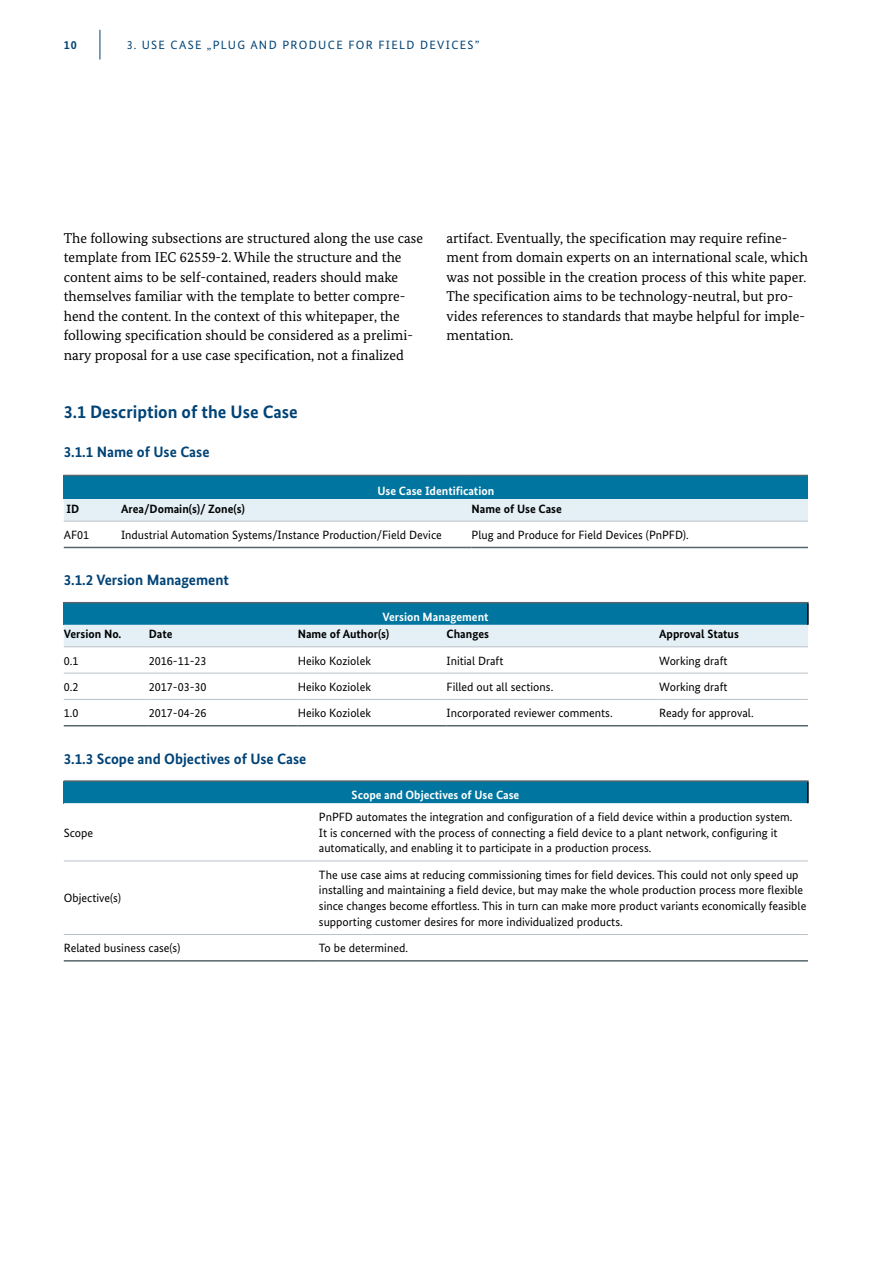
<style>
.page{position:relative;width:893px;height:1263px;background:#fff}
.page>*{position:absolute;margin:0;border:0;box-sizing:border-box;transform-origin:0 0}
.t1{font:700 18px "Bundes Sans";color:#004376}
.t2{font:700 15px "Bundes Sans";color:#004376}
.t3{font:14.25px/19.5px "Bundes Serif";color:#000}
.t4{font:12px/15.8px "Bundes Sans";color:#000}
.t5{font:700 12px "Bundes Sans";color:#000}
.t6{font:700 12px "Bundes Sans";color:#fff}
.t7{font:12px "Bundes Sans";letter-spacing:.11em;color:#004376}
.t8{font:700 12px "Bundes Sans";color:#004376}
</style>
<div class="page">
<hr style="left:100px;top:30px;width:1px;height:30px;background:#004376">
<div style="left:64px;top:475px;width:744px;height:24px;background:#0075a0"></div>
<svg style="left:64px;top:499px;width:744px;height:48px"></svg>
<hr style="left:64px;top:521px;width:57px;height:1px;background:#b9c2c9">
<hr style="left:472px;top:521px;width:336px;height:1px;background:#b9c2c9">
<hr style="left:121px;top:521px;width:351px;height:1px;background:#b9c2c9">
<hr style="left:64px;top:547px;width:57px;height:1px;background:#57656c">
<hr style="left:121px;top:547px;width:351px;height:1px;background:#57656c">
<hr style="left:472px;top:547px;width:336px;height:1px;background:#57656c">
<hr style="left:64px;top:475px;width:57px;height:1px;background:#57656c">
<hr style="left:121px;top:475px;width:351px;height:1px;background:#57656c">
<hr style="left:472px;top:475px;width:336px;height:1px;background:#57656c">
<div style="left:64px;top:603px;width:744px;height:22px;background:#0075a0"></div>
<div style="left:64px;top:625px;width:744px;height:21px;background:#e4f0f6"></div>
<svg style="left:64px;top:647px;width:744px;height:26px"></svg>
<hr style="left:64px;top:673px;width:85px;height:1px;background:#b9c2c9">
<hr style="left:298px;top:673px;width:148px;height:1px;background:#b9c2c9">
<hr style="left:446px;top:673px;width:213px;height:1px;background:#b9c2c9">
<hr style="left:659px;top:673px;width:149px;height:1px;background:#b9c2c9">
<hr style="left:149px;top:673px;width:149px;height:1px;background:#b9c2c9">
<hr style="left:64px;top:699px;width:85px;height:1px;background:#b9c2c9">
<hr style="left:298px;top:699px;width:148px;height:1px;background:#b9c2c9">
<hr style="left:446px;top:699px;width:213px;height:1px;background:#b9c2c9">
<hr style="left:659px;top:699px;width:149px;height:1px;background:#b9c2c9">
<hr style="left:149px;top:699px;width:149px;height:1px;background:#b9c2c9">
<hr style="left:64px;top:646px;width:85px;height:1px;background:#b9c2c9">
<hr style="left:298px;top:646px;width:148px;height:1px;background:#b9c2c9">
<hr style="left:446px;top:646px;width:213px;height:1px;background:#b9c2c9">
<hr style="left:659px;top:646px;width:149px;height:1px;background:#b9c2c9">
<hr style="left:149px;top:646px;width:149px;height:1px;background:#b9c2c9">
<hr style="left:64px;top:725px;width:85px;height:1px;background:#57656c">
<hr style="left:149px;top:725px;width:149px;height:1px;background:#57656c">
<hr style="left:298px;top:725px;width:148px;height:1px;background:#57656c">
<hr style="left:446px;top:725px;width:213px;height:1px;background:#57656c">
<hr style="left:659px;top:725px;width:149px;height:1px;background:#57656c">
<hr style="left:64px;top:602px;width:85px;height:1px;background:#57656c">
<hr style="left:149px;top:602px;width:149px;height:1px;background:#57656c">
<hr style="left:298px;top:602px;width:148px;height:1px;background:#57656c">
<hr style="left:446px;top:602px;width:213px;height:1px;background:#57656c">
<hr style="left:659px;top:602px;width:150px;height:1px;background:#57656c">
<hr style="left:807px;top:603px;width:2px;height:22px;background:#000">
<div style="left:64px;top:781px;width:744px;height:22px;background:#0075a0"></div>
<svg style="left:64px;top:803px;width:744px;height:59px"></svg>
<hr style="left:64px;top:860px;width:255px;height:1px;background:#b9c2c9">
<hr style="left:319px;top:860px;width:489px;height:1px;background:#b9c2c9">
<hr style="left:64px;top:934px;width:255px;height:1px;background:#b9c2c9">
<hr style="left:319px;top:934px;width:489px;height:1px;background:#b9c2c9">
<hr style="left:64px;top:960px;width:255px;height:1px;background:#57656c">
<hr style="left:319px;top:960px;width:489px;height:1px;background:#57656c">
<hr style="left:64px;top:780px;width:255px;height:2px;background:#57656c">
<hr style="left:319px;top:780px;width:490px;height:2px;background:#57656c">
<hr style="left:807px;top:782px;width:2px;height:21px;background:#000">
<p class="t8" style="left:64px;top:37px;width:15px">10</p>
<p class="t7" style="left:127px;top:37px;width:354px">3. USE CASE „PLUG AND PRODUCE FOR FIELD DEVICES”</p>
<p class="t3" style="left:64px;top:228px;width:361px">The following subsections are structured along the use case template from IEC 62559-2. While the structure and the content aims to be self-contained, readers should make themselves familiar with the template to better compre&shy;hend the content. In the context of this whitepaper, the following specification should be considered as a prelimi&shy;nary proposal for a use case specification, not a finalized</p>
<h1 class="t1" style="left:64px;top:401px;width:236px">3.1 Description of the Use Case</h1>
<p class="t2" style="left:64px;top:443px;width:147px">3.1.1 Name of Use Case</p>
<p class="t3" style="left:446px;top:228px;width:363px">artifact. Eventually, the specification may require refine&shy;ment from domain experts on an international scale, which was not possible in the creation process of this white paper.<br>The specification aims to be technology-neutral, but pro&shy;vides references to standards that maybe helpful for imple&shy;mentation.</p>
<p class="t6" style="left:377px;top:483px;width:118px">Use Case Identification</p>
<p class="t5" style="left:67px;top:501px;width:14px">ID</p>
<p class="t5" style="left:121px;top:501px;width:125px">Area/Domain(s)/ Zone(s)</p>
<p class="t5" style="left:472px;top:501px;width:92px">Name of Use Case</p>
<p class="t4" style="left:64px;top:527px;width:27px">AF01</p>
<p class="t4" style="left:121px;top:527px;width:322px">Industrial Automation Systems/Instance Production/Field Device</p>
<p class="t4" style="left:472px;top:527px;width:219px">Plug and Produce for Field Devices (PnPFD).</p>
<p class="t2" style="left:64px;top:571px;width:167px">3.1.2 Version Management</p>
<p class="t6" style="left:382px;top:609px;width:108px">Version Management</p>
<p class="t5" style="left:64px;top:627px;width:59px">Version No.</p>
<p class="t5" style="left:149px;top:627px;width:25px">Date</p>
<p class="t5" style="left:298px;top:627px;width:93px">Name of Author(s)</p>
<p class="t5" style="left:446px;top:627px;width:44px">Changes</p>
<p class="t5" style="left:659px;top:627px;width:81px">Approval Status</p>
<p class="t4" style="left:64px;top:652px;width:16px">0.1</p>
<p class="t4" style="left:149px;top:652px;width:59px">2016-11-23</p>
<p class="t4" style="left:298px;top:652px;width:75px">Heiko Koziolek</p>
<p class="t4" style="left:446px;top:652px;width:58px">Initial Draft</p>
<p class="t4" style="left:659px;top:652px;width:70px">Working draft</p>
<p class="t4" style="left:64px;top:679px;width:16px">0.2</p>
<p class="t4" style="left:149px;top:679px;width:59px">2017-03-30</p>
<p class="t4" style="left:298px;top:679px;width:75px">Heiko Koziolek</p>
<p class="t4" style="left:447px;top:679px;width:108px">Filled out all sections.</p>
<p class="t4" style="left:659px;top:679px;width:70px">Working draft</p>
<p class="t4" style="left:64px;top:705px;width:16px">1.0</p>
<p class="t4" style="left:149px;top:705px;width:59px">2017-04-26</p>
<p class="t4" style="left:298px;top:705px;width:75px">Heiko Koziolek</p>
<p class="t4" style="left:447px;top:705px;width:168px">Incorporated reviewer comments.</p>
<p class="t4" style="left:659px;top:705px;width:96px">Ready for approval.</p>
<p class="t2" style="left:64px;top:749px;width:244px">3.1.3 Scope and Objectives of Use Case</p>
<p class="t4" style="left:64px;top:824px;width:31px">Scope</p>
<p class="t4" style="left:64px;top:890px;width:59px">Objective(s)</p>
<p class="t6" style="left:352px;top:787px;width:169px">Scope and Objectives of Use Case</p>
<p class="t4" style="left:319px;top:809px;width:475px">PnPFD automates the integration and configuration of a field device within a production system.<br>It is concerned with the process of connecting a field device to a plant network, configuring it automatically, and enabling it to participate in a production process.</p>
<p class="t4" style="left:319px;top:867px;width:489px">The use case aims at reducing commissioning times for field devices. This could not only speed up installing and maintaining a field device, but may make the whole production process more flexible since changes become effortless. This in turn can make more product variants economically feasible supporting customer desires for more individualized products.</p>
<p class="t4" style="left:64px;top:940px;width:118px">Related business case(s)</p>
<p class="t4" style="left:319px;top:940px;width:91px">To be determined.</p>
</div>
